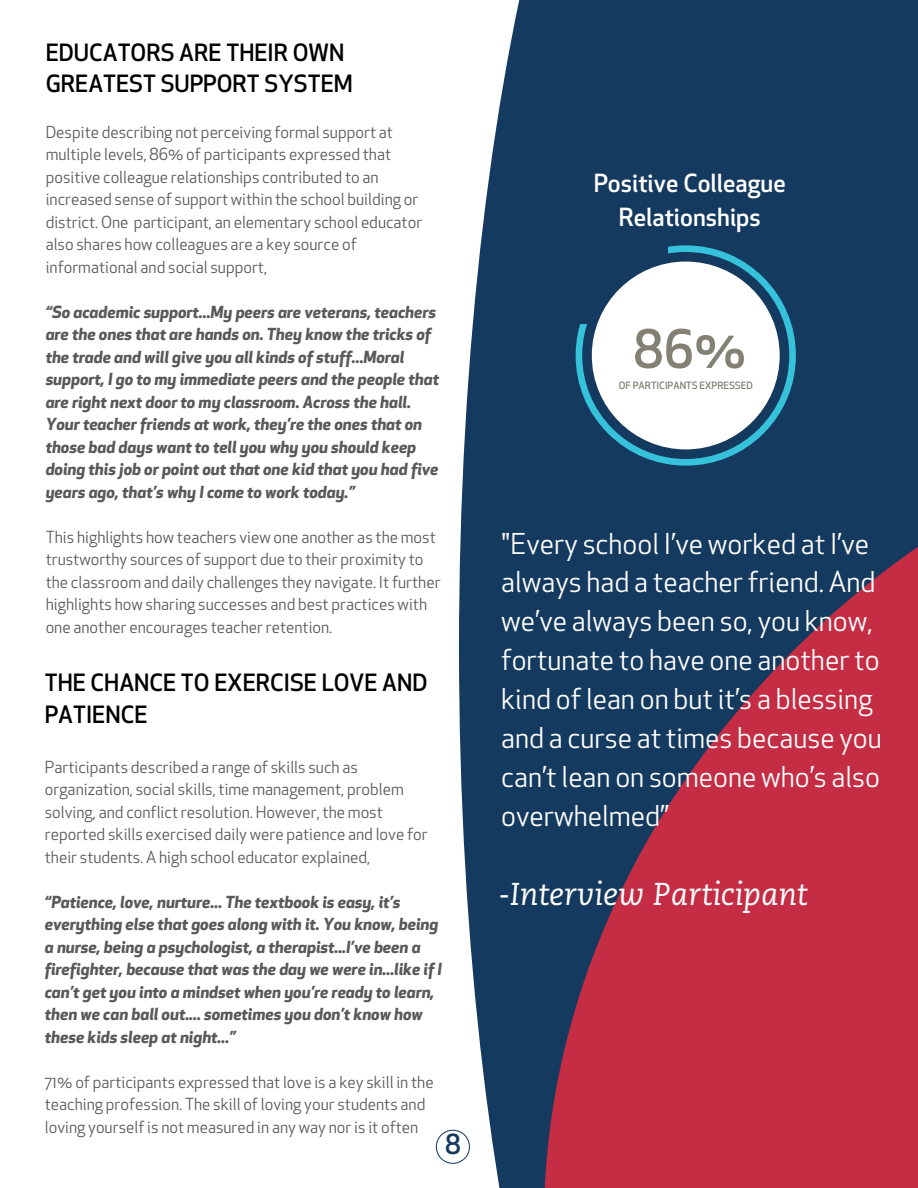
<style>
.page{position:relative;width:918px;height:1188px;background:#fff}
.page>*{position:absolute;margin:0;border:0;box-sizing:border-box;transform-origin:0 0}
.t1{font:500 51.6px "Apex New";color:#828174}
.t2{font:italic 31.65px "Caecilia LT Std";color:#fff}
.t3{font:28.05px/38.8px "Apex New";color:#fff}
.t4{font:500 27px "Apex New";color:#153a5f}
.t5{font:500 24.45px/33.2px "Apex New";color:#fff;text-align:center}
.t6{font:500 23.25px/31.5px "Apex New";color:#000}
.t7{font:16.2px/22.5px "Apex New";color:#595959}
.t8{font:italic 700 16.2px/22.5px "Apex New";color:#595959}
.t9{font:500 9.9px "Apex New";color:#828174}
</style>
<div class="page">
<div style="left:484px;top:0;width:434px;height:211px;background:#153a5f"></div>
<svg style="left:435px;top:211px;width:483px;height:977px;background:#694662"></svg>
<div style="left:501px;top:245px;width:167px;height:79px;background:#153a5f"></div>
<div style="left:592px;top:262px;width:188px;height:187px;background:#fff;border-radius:50%"></div>
<p class="t6" style="left:46px;top:36px;width:309px">EDUCATORS ARE THEIR OWN<br>GREATEST SUPPORT SYSTEM</p>
<p class="t7" style="left:46px;top:120px;width:378px">Despite describing not perceiving formal support at multiple levels, 86% of participants expressed that positive colleague relationships contributed to an increased sense of support within the school building or district. One participant, an elementary school educator also shares how colleagues are a key source of informational and social support,</p>
<p class="t8" style="left:46px;top:300px;width:395px">“So academic support...My peers are veterans, teachers are the ones that are hands on. They know the tricks of the trade and will give you all kinds of stuff...Moral support, I go to my immediate peers and the people that are right next door to my classroom. Across the hall.<br>Your teacher friends at work, they’re the ones that on those bad days want to tell you why you should keep doing this job or point out that one kid that you had five years ago, that’s why I come to work today.”</p>
<p class="t7" style="left:46px;top:525px;width:396px">This highlights how teachers view one another as the most trustworthy sources of support due to their proximity to the classroom and daily challenges they navigate. It further highlights how sharing successes and best practices with one another encourages teacher retention.</p>
<p class="t6" style="left:45px;top:667px;width:384px">THE CHANCE TO EXERCISE LOVE AND<br>PATIENCE</p>
<p class="t7" style="left:45px;top:755px;width:384px">Participants described a range of skills such as organization, social skills, time management, problem solving, and conflict resolution. However, the most reported skills exercised daily were patience and love for their students. A high school educator explained,</p>
<p class="t8" style="left:45px;top:890px;width:399px">“Patience, love, nurture... The textbook is easy, it’s everything else that goes along with it. You know, being a nurse, being a psychologist, a therapist...I’ve been a firefighter, because that was the day we were in...like if I can’t get you into a mindset when you’re ready to learn, then we can ball out.... sometimes you don’t know how these kids sleep at night...”</p>
<p class="t7" style="left:45px;top:1070px;width:390px">71% of participants expressed that love is a key skill in the teaching profession. The skill of loving your students and loving yourself is not measured in any way nor is it often</p>
<p class="t4" style="left:445px;top:1126px;width:17px">8</p>
<p class="t5" style="left:594px;top:166px;width:194px">Positive Colleague<br>Relationships</p>
<p class="t1" style="left:633px;top:315px;width:114px">86%</p>
<p class="t9" style="left:619px;top:379px;width:136px">OF PARTICIPANTS EXPRESSED</p>
<p class="t3" style="left:501px;top:524px;width:382px">"Every school I’ve worked at I’ve always had a teacher friend. And we’ve always been so, you know, fortunate to have one another to kind of lean on but it’s a blessing and a curse at times because you can’t lean on someone who’s also overwhelmed”</p>
<p class="t2" style="left:499px;top:876px;width:311px">-Interview Participant</p>
</div>
